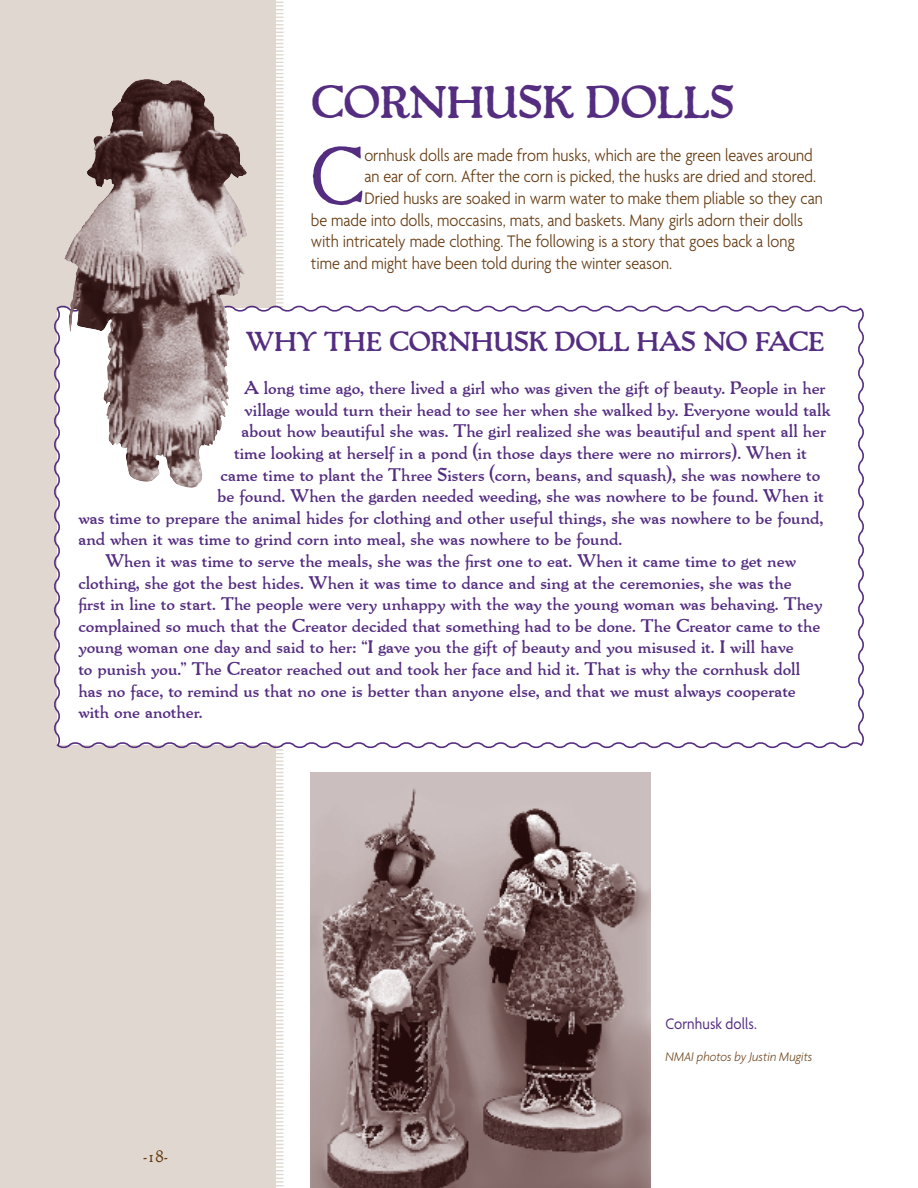
<style>
.page{position:relative;width:918px;height:1188px;background:#fff}
.page>*{position:absolute;margin:0;border:0;box-sizing:border-box;transform-origin:0 0}
.t1{font:300 74.85px "Packard";color:#542d81;scale:.9 1}
.t2{font:700 45px "Packard";letter-spacing:-.005em;color:#542d81}
.t3{font:700 27px "Packard";color:#542d81}
.t4{font:700 18px "Packard";color:#542d81}
.t5{font:300 18px "Agenda";letter-spacing:-.005em;color:#663c13;scale:.9 1}
.t6{font:300 18px "Packard";color:#663c13}
.t7{font:16.5px "Agenda";letter-spacing:.005em;color:#542d81;scale:.9 1}
.t8{font:italic 300 13.5px "Agenda";letter-spacing:.005em;color:#663c13;scale:.9 1}
</style>
<div class="page">
<div style="left:0;top:0;width:276px;height:1188px;background:#e0d8d0"></div>
<svg style="left:276px;top:1px;width:8px;height:1186px"></svg>
<img style="left:311px;top:773px;width:339px;height:415px">
<svg style="left:54px;top:303px;width:810px;height:447px"></svg>
<img style="left:108px;top:80px;width:140px;height:408px">
<h2 class="t2" style="left:311px;top:71px;width:425px">CORNHUSK DOLLS</h2>
<h1 class="t1" style="left:311px;top:127px;width:61px">C</h1>
<p class="t5" style="left:364px;top:144px;width:500px">ornhusk dolls are made from husks, which are the green leaves around</p>
<p class="t5" style="left:364px;top:166px;width:504px">an ear of corn. After the corn is picked, the husks are dried and stored.</p>
<p class="t5" style="left:364px;top:188px;width:511px">Dried husks are soaked in warm water to make them pliable so they can</p>
<p class="t5" style="left:311px;top:209px;width:549px">be made into dolls, moccasins, mats, and baskets. Many girls adorn their dolls</p>
<p class="t5" style="left:311px;top:231px;width:539px">with intricately made clothing. The following is a story that goes back a long</p>
<p class="t5" style="left:311px;top:252px;width:403px">time and might have been told during the winter season.</p>
<h3 class="t3" style="left:246px;top:323px;width:580px">WHY THE CORNHUSK DOLL HAS NO FACE</h3>
<p class="t4" style="left:245px;top:376px;width:582px">A long time ago, there lived a girl who was given the gift of beauty. People in her</p>
<p class="t4" style="left:245px;top:397px;width:587px">village would turn their head to see her when she walked by. Everyone would talk</p>
<p class="t4" style="left:242px;top:419px;width:586px">about how beautiful she was. The girl realized she was beautiful and spent all her</p>
<p class="t4" style="left:234px;top:441px;width:574px">time looking at herself in a pond (in those days there were no mirrors). When it</p>
<p class="t4" style="left:221px;top:462px;width:601px">came time to plant the Three Sisters (corn, beans, and squash), she was nowhere to</p>
<p class="t4" style="left:218px;top:484px;width:608px">be found. When the garden needed weeding, she was nowhere to be found. When it</p>
<p class="t4" style="left:78px;top:505px;width:747px">was time to prepare the animal hides for clothing and other useful things, she was nowhere to be found,</p>
<p class="t4" style="left:78px;top:527px;width:545px">and when it was time to grind corn into meal, she was nowhere to be found.</p>
<p class="t4" style="left:105px;top:549px;width:693px">When it was time to serve the meals, she was the first one to eat. When it came time to get new</p>
<p class="t4" style="left:78px;top:570px;width:715px">clothing, she got the best hides. When it was time to dance and sing at the ceremonies, she was the</p>
<p class="t4" style="left:78px;top:592px;width:746px">first in line to start. The people were very unhappy with the way the young woman was behaving. They</p>
<p class="t4" style="left:78px;top:613px;width:743px">complained so much that the Creator decided that something had to be done. The Creator came to the</p>
<p class="t4" style="left:78px;top:635px;width:717px">young woman one day and said to her: “I gave you the gift of beauty and you misused it. I will have</p>
<p class="t4" style="left:78px;top:657px;width:724px">to punish you.” The Creator reached out and took her face and hid it. That is why the cornhusk doll</p>
<p class="t4" style="left:78px;top:678px;width:719px">has no face, to remind us that no one is better than anyone else, and that we must always cooperate</p>
<p class="t4" style="left:78px;top:700px;width:126px">with one another.</p>
<p class="t6" style="left:143px;top:1144px;width:26px">-18-</p>
<p class="t7" style="left:665px;top:1014px;width:103px">Cornhusk dolls.</p>
<p class="t8" style="left:665px;top:1049px;width:165px">NMAI photos by Justin Mugits</p>
</div>
